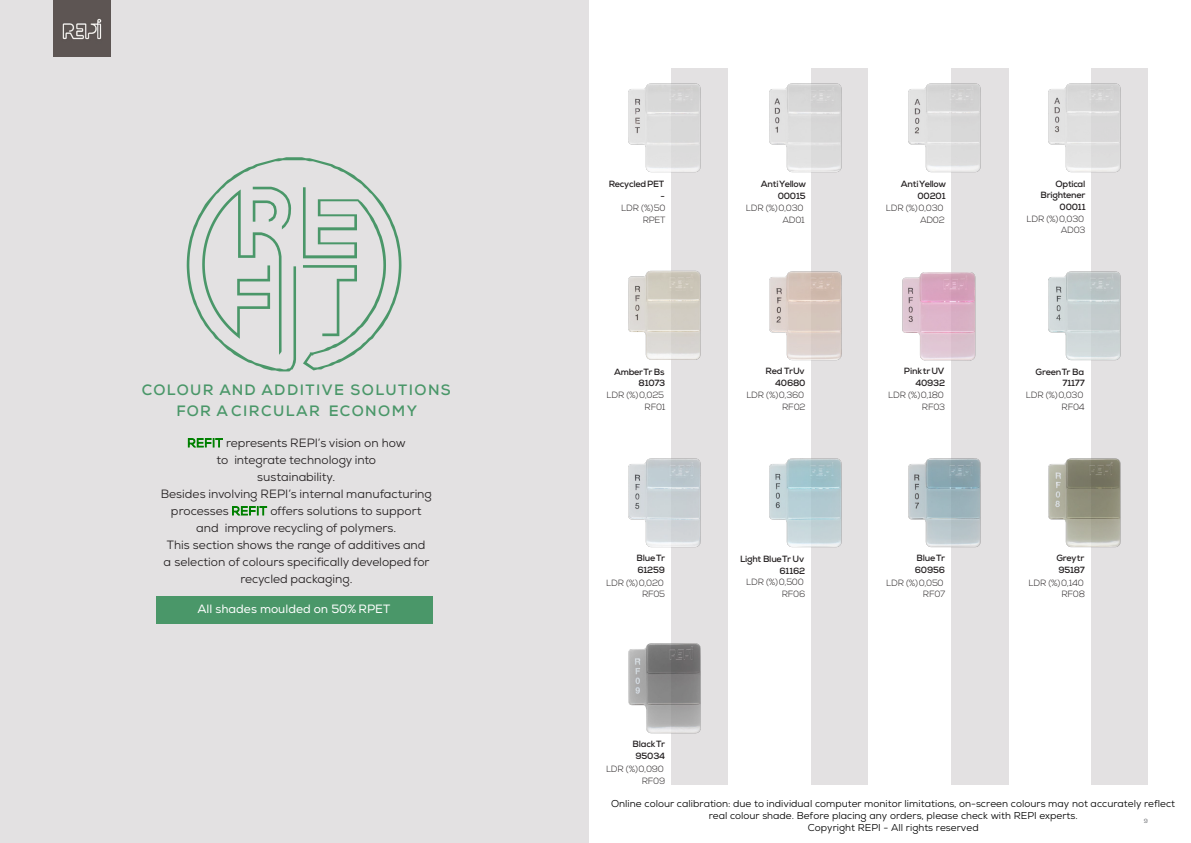
<style>
.page{position:relative;width:1191px;height:843px;background:#fff}
.page>*{position:absolute;margin:0;border:0;box-sizing:border-box;transform-origin:0 0}
.t1{font:700 15px/21px "Nexa";letter-spacing:.095em;color:#4a9769;text-align:center}
.t2{font:12px/17px "Nexa";letter-spacing:-.005em;color:#231f20;text-align:center}
.t3{font:12px "Nexa";color:#fff}
.t4{font:10px/12px "Nexa";letter-spacing:.005em;color:#000;text-align:center}
.t5{font:300 9px "Nexa";letter-spacing:-.025em;color:#231f20}
.t6{font:700 9px/12px "Nexa";letter-spacing:-.025em;color:#231f20;text-align:right}
.t7{font:6px "Nexa";color:#56585d}
.s1{color:#008000}
</style>
<div class="page">
<div style="left:671px;top:68px;width:57px;height:716px;background:#e3e1e2"></div>
<div style="left:811px;top:68px;width:57px;height:716px;background:#e3e1e2"></div>
<div style="left:951px;top:68px;width:57px;height:716px;background:#e3e1e2"></div>
<div style="left:1091px;top:68px;width:57px;height:716px;background:#e3e1e2"></div>
<img style="left:628px;top:83px;width:73px;height:90px">
<img style="left:769px;top:83px;width:73px;height:90px">
<img style="left:908px;top:83px;width:73px;height:90px">
<img style="left:1048px;top:83px;width:73px;height:90px">
<img style="left:628px;top:270px;width:73px;height:90px">
<img style="left:769px;top:271px;width:73px;height:90px">
<img style="left:902px;top:272px;width:74px;height:89px">
<img style="left:1048px;top:271px;width:73px;height:90px">
<img style="left:628px;top:458px;width:73px;height:90px">
<img style="left:769px;top:458px;width:73px;height:90px">
<img style="left:908px;top:458px;width:73px;height:90px">
<img style="left:1048px;top:458px;width:73px;height:90px">
<img style="left:628px;top:643px;width:73px;height:91px">
<div style="left:0;top:0;width:588px;height:842px;background:#e3e1e2"></div>
<svg style="left:187px;top:157px;width:215px;height:214px"></svg>
<div style="left:156px;top:595px;width:276px;height:28px;background:#4a9769"></div>
<img style="left:54px;top:2px;width:57px;height:55px">
<p class="t1" style="left:142px;top:379px;width:311px">COLOUR AND ADDITIVE SOLUTIONS<br>FOR A CIRCULAR ECONOMY</p>
<p class="t2" style="left:187px;top:434px;width:220px"><span class="s1">REFIT</span> represents REPI’s vision on how to integrate technology into sustainability.</p>
<p class="t2" style="left:161px;top:485px;width:272px">Besides involving REPI’s internal manufacturing processes <span class="s1">REFIT</span> offers solutions to support and improve recycling of polymers.</p>
<p class="t2" style="left:164px;top:536px;width:268px">This section shows the range of additives and a selection of colours specifically developed for recycled packaging.</p>
<p class="t3" style="left:197px;top:601px;width:194px">All shades moulded on 50% RPET</p>
<p class="t6" style="left:609px;top:178px;width:57px">RecycledPET</p>
<p class="t6" style="left:661px;top:190px;width:6px">-</p>
<p class="t5" style="left:621px;top:203px;width:46px">LDR (%)50</p>
<p class="t5" style="left:643px;top:214px;width:24px">RPET</p>
<p class="t6" style="left:614px;top:365px;width:52px">AmberTr Bs</p>
<p class="t6" style="left:639px;top:377px;width:28px">81073</p>
<p class="t5" style="left:607px;top:389px;width:59px">LDR (%)0,025</p>
<p class="t5" style="left:645px;top:401px;width:22px">RF01</p>
<p class="t6" style="left:637px;top:552px;width:30px;text-align:left">BlueTr<br>61259</p>
<p class="t5" style="left:606px;top:577px;width:59px">LDR (%)0,020</p>
<p class="t5" style="left:642px;top:588px;width:25px">RF05</p>
<p class="t6" style="left:633px;top:737px;width:34px;text-align:center">BlackTr<br>95034</p>
<p class="t5" style="left:606px;top:762px;width:59px">LDR (%)0,090</p>
<p class="t5" style="left:642px;top:774px;width:25px">RF09</p>
<p class="t6" style="left:761px;top:178px;width:47px">AntiYellow</p>
<p class="t6" style="left:778px;top:190px;width:29px">00015</p>
<p class="t5" style="left:746px;top:202px;width:59px">LDR (%)0,030</p>
<p class="t5" style="left:782px;top:214px;width:24px">AD01</p>
<p class="t6" style="left:766px;top:365px;width:41px">Red TrUv<br>40680</p>
<p class="t5" style="left:746px;top:389px;width:59px">LDR (%)0,360</p>
<p class="t5" style="left:782px;top:401px;width:25px">RF02</p>
<p class="t6" style="left:740px;top:552px;width:66px">Light BlueTr Uv</p>
<p class="t6" style="left:780px;top:564px;width:27px">61162</p>
<p class="t5" style="left:746px;top:576px;width:59px">LDR (%)0,500</p>
<p class="t5" style="left:782px;top:588px;width:25px">RF06</p>
<p class="t6" style="left:901px;top:178px;width:47px">AntiYellow</p>
<p class="t6" style="left:917px;top:190px;width:30px">00201</p>
<p class="t5" style="left:886px;top:202px;width:59px">LDR (%)0,030</p>
<p class="t5" style="left:920px;top:214px;width:26px">AD02</p>
<p class="t6" style="left:904px;top:365px;width:43px">PinktrUV<br>40932</p>
<p class="t5" style="left:888px;top:389px;width:57px">LDR (%)0,180</p>
<p class="t5" style="left:922px;top:401px;width:25px">RF03</p>
<p class="t6" style="left:915px;top:552px;width:32px;text-align:left">BlueTr<br>60956</p>
<p class="t5" style="left:886px;top:577px;width:59px">LDR (%)0,050</p>
<p class="t5" style="left:923px;top:588px;width:24px">RF07</p>
<p class="t6" style="left:1041px;top:179px;width:46px;line-height:10.8px">Optical<br>Brightener</p>
<p class="t6" style="left:1060px;top:201px;width:27px">00011</p>
<p class="t5" style="left:1027px;top:213px;width:59px">LDR (%)0,030</p>
<p class="t5" style="left:1061px;top:225px;width:26px">AD03</p>
<p class="t6" style="left:1036px;top:365px;width:50px">GreenTr Ba</p>
<p class="t6" style="left:1063px;top:377px;width:24px">71177</p>
<p class="t5" style="left:1026px;top:389px;width:59px">LDR (%)0,030</p>
<p class="t5" style="left:1062px;top:401px;width:25px">RF04</p>
<p class="t6" style="left:1056px;top:552px;width:30px;text-align:left">Greytr<br>95187</p>
<p class="t5" style="left:1029px;top:577px;width:57px">LDR (%)0,140</p>
<p class="t5" style="left:1061px;top:588px;width:25px">RF08</p>
<p class="t4" style="left:611px;top:796px;width:566px">Online colour calibration: due to individual computer monitor limitations, on-screen colours may not accurately reflect real colour shade. Before placing any orders, please check with REPI experts.</p>
<p class="t4" style="left:808px;top:820px;width:172px">Copyright REPI - All rights reserved</p>
<p class="t7" style="left:1144px;top:816px;width:6px">9</p>
</div>
